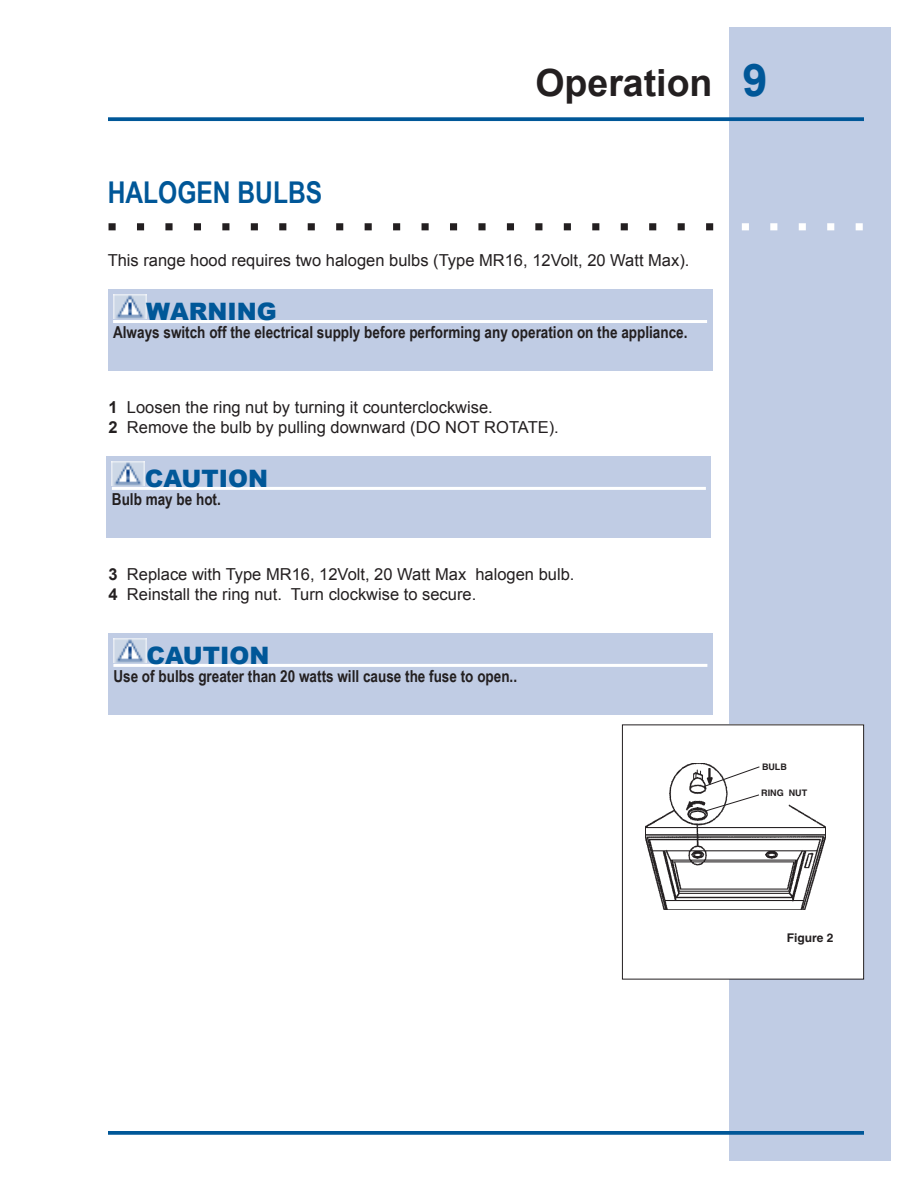
<style>
.page{position:relative;width:918px;height:1188px;background:#fff}
.page>*{position:absolute;margin:0;border:0;box-sizing:border-box;transform-origin:0 0}
.t1{font:700 37.5px "Arial";color:#231f20}
.t2{font:700 30px "Arial Narrow";color:#005798}
.t3{font:900 24px "Arial";color:#005798}
.t4{font:16.5px/20.5px "Arial";color:#231f20}
.t5{font:700 16.5px "Arial Narrow";color:#231f20}
.t6{font:700 12px "Helvetica";color:#231f20}
.t7{font:700 9px "Helvetica";color:#231f20}
.s1{font-size:45px;color:#005798}
.s2{font-weight:700}
</style>
<div class="page">
<div style="left:729px;top:27px;width:162px;height:1134px;background:#c0cce4"></div>
<svg style="left:108px;top:117px;width:756px;height:4px;background:#11629f"></svg>
<svg style="left:108px;top:1131px;width:756px;height:4px;background:#0f609d"></svg>
<svg style="left:109px;top:223px;width:754px;height:7px"></svg>
<div style="left:108px;top:289px;width:604px;height:81px;background:#c0cce4"></div>
<hr style="left:113px;top:320px;width:594px;height:3px;background:#fff">
<img style="left:113px;top:295px;width:33px;height:24px">
<div style="left:106px;top:456px;width:605px;height:81px;background:#c0cce4"></div>
<hr style="left:112px;top:487px;width:594px;height:3px;background:#fff">
<img style="left:112px;top:461px;width:33px;height:25px">
<div style="left:108px;top:633px;width:605px;height:81px;background:#c0cce4"></div>
<hr style="left:113px;top:664px;width:594px;height:3px;background:#fff">
<img style="left:113px;top:638px;width:33px;height:25px">
<div style="left:622px;top:725px;width:242px;height:254px;background:#fff"></div>
<div style="left:622px;top:725px;width:242px;height:255px;border:1px solid #231f20"></div>
<img style="left:645px;top:763px;width:180px;height:146px">
<svg style="left:703px;top:766px;width:57px;height:22px"></svg>
<svg style="left:705px;top:794px;width:55px;height:18px"></svg>
<h2 class="t2" style="left:108px;top:169px;width:216px">HALOGEN BULBS</h2>
<h1 class="t1" style="left:535px;top:59px;width:234px">Operation <span class="s1">9</span></h1>
<p class="t4" style="left:108px;top:250px;width:583px">This range hood requires two halogen bulbs (Type MR16, 12Volt, 20 Watt Max).</p>
<h3 class="t3" style="left:146px;top:294px;width:132px">WARNING</h3>
<p class="t5" style="left:113px;top:320px;width:576px">Always switch off the electrical supply before performing any operation on the appliance.</p>
<p class="t4" style="left:109px;top:397px;width:452px"><span class="s2">1</span> Loosen the ring nut by turning it counterclockwise.<br><span class="s2">2</span> Remove the bulb by pulling downward (DO NOT ROTATE).</p>
<h3 class="t3" style="left:145px;top:461px;width:125px">CAUTION</h3>
<p class="t5" style="left:112px;top:487px;width:111px">Bulb may be hot.</p>
<p class="t4" style="left:109px;top:564px;width:467px"><span class="s2">3</span> Replace with Type MR16, 12Volt, 20 Watt Max halogen bulb.<br><span class="s2">4</span> Reinstall the ring nut. Turn clockwise to secure.</p>
<h3 class="t3" style="left:146px;top:638px;width:125px">CAUTION</h3>
<p class="t5" style="left:113px;top:664px;width:405px">Use of bulbs greater than 20 watts will cause the fuse to open..</p>
<p class="t7" style="left:762px;top:761px;width:26px">BULB</p>
<p class="t7" style="left:761px;top:787px;width:47px">RING NUT</p>
<p class="t6" style="left:787px;top:930px;width:48px">Figure 2</p>
</div>
